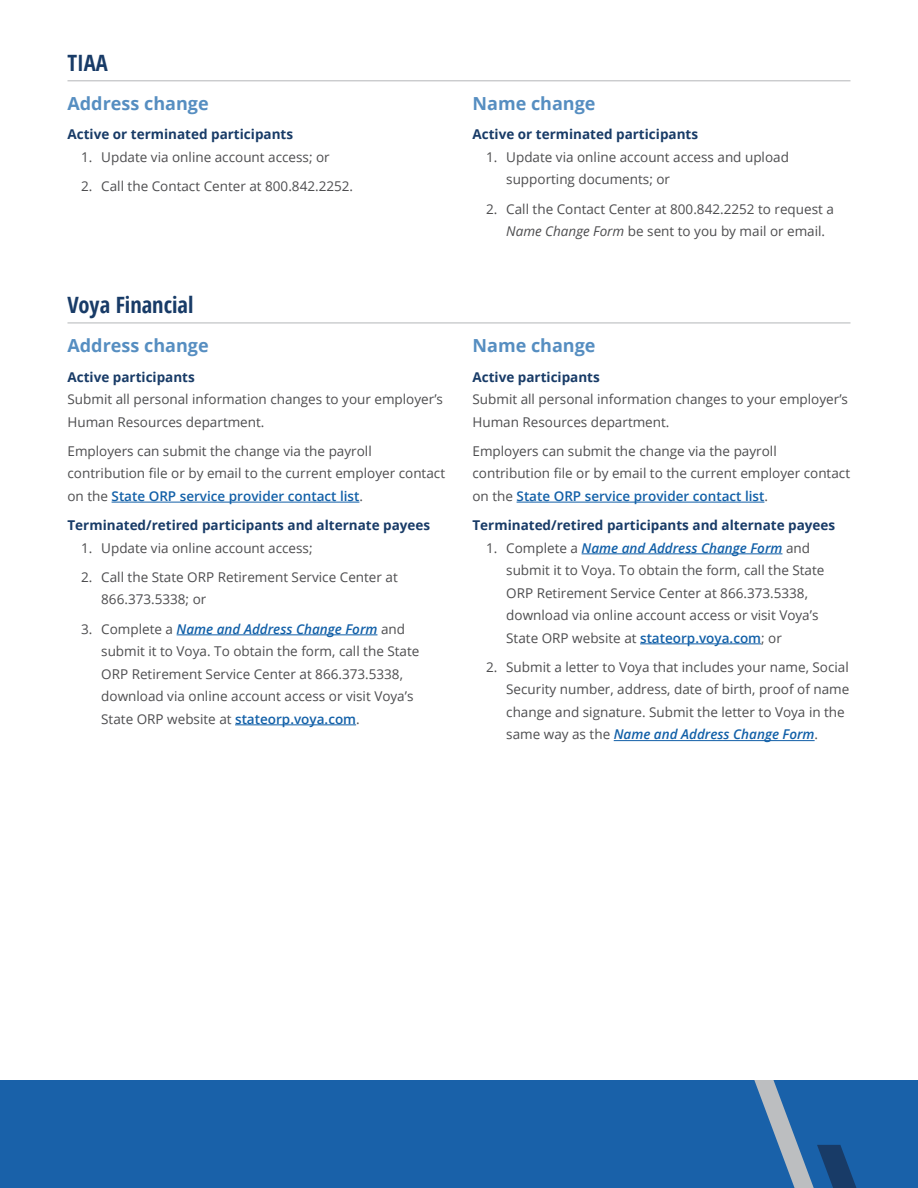
<style>
.page{position:relative;width:918px;height:1188px;background:#fff}
.page>*{position:absolute;margin:0;border:0;box-sizing:border-box;transform-origin:0 0}
.t1{font:700 22.5px "Open Sans Condensed";color:#183b67}
.t2{font:700 18px "Open Sans";color:#568ec1}
.t3{font:13.5px/22.5px "Open Sans";color:#4d4d4f}
.t4{font:700 13.5px "Open Sans";color:#183b67}
.s1{font-weight:600;color:#1260a8}
.s2{font-weight:600;font-style:italic;color:#1260a8}
.s3{font-style:italic}
</style>
<div class="page">
<div style="left:0;top:1080px;width:918px;height:108px;background:#1961a9"></div>
<svg style="left:754px;top:1080px;width:103px;height:108px"></svg>
<hr style="left:68px;top:80px;width:782px;height:1px;background:#bcbec0">
<hr style="left:112px;top:502px;width:247px;height:1px;background:#1260a8">
<hr style="left:177px;top:635px;width:200px;height:1px;background:#1260a8">
<hr style="left:235px;top:725px;width:121px;height:1px;background:#1260a8">
<hr style="left:68px;top:322px;width:782px;height:1px;background:#bcbec0">
<hr style="left:517px;top:502px;width:247px;height:1px;background:#1260a8">
<hr style="left:582px;top:554px;width:200px;height:1px;background:#1260a8">
<hr style="left:640px;top:644px;width:121px;height:1px;background:#1260a8">
<hr style="left:614px;top:740px;width:201px;height:1px;background:#1260a8">
<h1 class="t1" style="left:68px;top:47px;width:42px">TIAA</h1>
<h2 class="t2" style="left:68px;top:91px;width:143px">Address change</h2>
<p class="t4" style="left:68px;top:125px;width:227px">Active or terminated participants</p>
<p class="t3" style="left:81px;top:145px;width:250px">1. Update via online account access; or</p>
<p class="t3" style="left:81px;top:175px;width:274px">2. Call the Contact Center at 800.842.2252.</p>
<h1 class="t1" style="left:68px;top:289px;width:127px">Voya Financial</h1>
<h2 class="t2" style="left:68px;top:333px;width:143px">Address change</h2>
<p class="t4" style="left:68px;top:367px;width:129px">Active participants</p>
<p class="t3" style="left:68px;top:388px;width:377px">Submit all personal information changes to your employer’s<br>Human Resources department.</p>
<p class="t3" style="left:68px;top:439px;width:379px">Employers can submit the change via the payroll contribution file or by email to the current employer contact on the <span class="s1">State ORP service provider contact list</span>.</p>
<p class="t4" style="left:68px;top:516px;width:364px">Terminated/retired participants and alternate payees</p>
<p class="t3" style="left:81px;top:536px;width:233px">1. Update via online account access;</p>
<p class="t3" style="left:101px;top:565px;width:298px;text-indent:-20px">2. Call the State ORP Retirement Service Center at<br>866.373.5338; or</p>
<p class="t3" style="left:101px;top:617px;width:320px;text-indent:-20px">3. Complete a <span class="s2">Name and Address Change Form</span> and submit it to Voya. To obtain the form, call the State ORP Retirement Service Center at 866.373.5338, download via online account access or visit Voya’s State ORP website at <span class="s1">stateorp.voya.com</span>.</p>
<h2 class="t2" style="left:472px;top:91px;width:125px">Name change</h2>
<p class="t4" style="left:472px;top:125px;width:227px">Active or terminated participants</p>
<p class="t3" style="left:506px;top:145px;width:284px;text-indent:-20px">1. Update via online account access and upload supporting documents; or</p>
<p class="t3" style="left:506px;top:197px;width:329px;text-indent:-20px">2. Call the Contact Center at 800.842.2252 to request a<br><span class="s3">Name Change Form</span> be sent to you by mail or email.</p>
<h2 class="t2" style="left:472px;top:333px;width:125px">Name change</h2>
<p class="t4" style="left:472px;top:367px;width:129px">Active participants</p>
<p class="t3" style="left:472px;top:388px;width:377px">Submit all personal information changes to your employer’s<br>Human Resources department.</p>
<p class="t3" style="left:472px;top:439px;width:379px">Employers can submit the change via the payroll contribution file or by email to the current employer contact on the <span class="s1">State ORP service provider contact list</span>.</p>
<p class="t4" style="left:472px;top:516px;width:364px">Terminated/retired participants and alternate payees</p>
<p class="t3" style="left:506px;top:536px;width:320px;text-indent:-20px">1. Complete a <span class="s2">Name and Address Change Form</span> and submit it to Voya. To obtain the form, call the State ORP Retirement Service Center at 866.373.5338, download via online account access or visit Voya’s State ORP website at <span class="s1">stateorp.voya.com</span>; or</p>
<p class="t3" style="left:506px;top:655px;width:345px;text-indent:-20px">2. Submit a letter to Voya that includes your name, Social Security number, address, date of birth, proof of name change and signature. Submit the letter to Voya in the same way as the <span class="s2">Name and Address Change Form</span>.</p>
</div>
